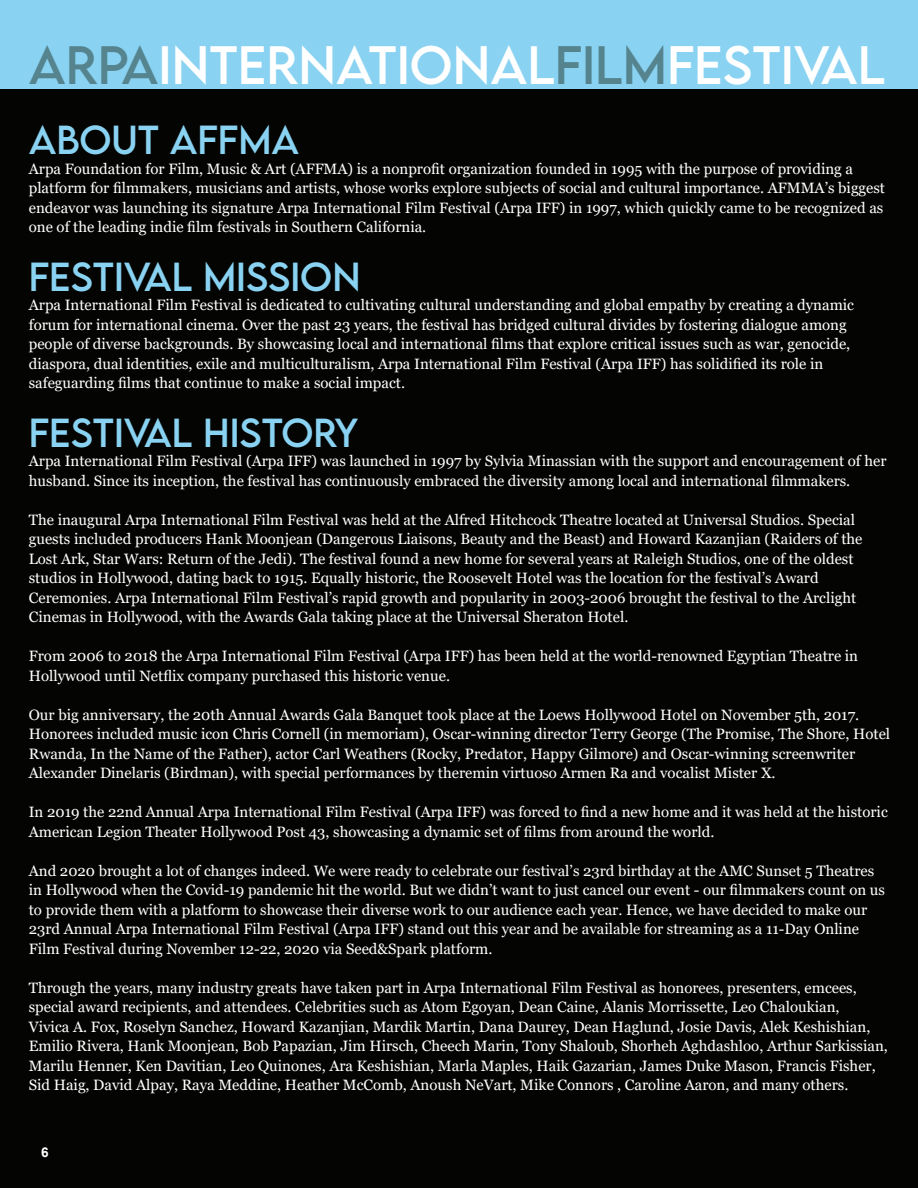
<style>
.page{position:relative;width:918px;height:1188px;background:#fff}
.page>*{position:absolute;margin:0;border:0;box-sizing:border-box;transform-origin:0 0}
.t1{font:48px "LEMONMILK";color:#fff}
.t2{font:48px "LEMONMILK";color:#55848e}
.t3{font:36px "LEMONMILK";color:#89d2f2}
.t4{font:15px/19.5px "Georgia";color:#fff}
.t5{font:700 13.5px "Arial";color:#fff}
.s1{color:#55848e}
</style>
<div class="page">
<div style="left:0;top:81px;width:918px;height:1107px;background:#040503"></div>
<div style="left:0;top:0;width:918px;height:89px;background:#89d2f2"></div>
<h1 class="t2" style="left:29px;top:34px;width:68px">ARPA</h1>
<h1 class="t1" style="left:159px;top:34px;width:649px">INTERNATIONAL<span class="s1">FILM</span>FESTIVAL</h1>
<h2 class="t3" style="left:29px;top:116px;width:54px">ABOUT</h2>
<h2 class="t3" style="left:170px;top:116px;width:54px">AFFMA</h2>
<p class="t4" style="left:29px;top:159px;width:858px">Arpa Foundation for Film, Music &amp; Art (AFFMA) is a nonprofit organization founded in 1995 with the purpose of providing a platform for filmmakers, musicians and artists, whose works explore subjects of social and cultural importance. AFMMA’s biggest endeavor was launching its signature Arpa International Film Festival (Arpa IFF) in 1997, which quickly came to be recognized as one of the leading indie film festivals in Southern California.</p>
<h2 class="t3" style="left:29px;top:253px;width:119px">FESTIVAL</h2>
<h2 class="t3" style="left:203px;top:253px;width:127px">MISSION</h2>
<p class="t4" style="left:29px;top:295px;width:827px">Arpa International Film Festival is dedicated to cultivating cultural understanding and global empathy by creating a dynamic forum for international cinema. Over the past 23 years, the festival has bridged cultural divides by fostering dialogue among people of diverse backgrounds. By showcasing local and international films that explore critical issues such as war, genocide, diaspora, dual identities, exile and multiculturalism, Arpa International Film Festival (Arpa IFF) has solidified its role in safeguarding films that continue to make a social impact.</p>
<h2 class="t3" style="left:29px;top:409px;width:119px">FESTIVAL</h2>
<h2 class="t3" style="left:203px;top:409px;width:61px">HISTORY</h2>
<p class="t4" style="left:29px;top:451px;width:859px">Arpa International Film Festival (Arpa IFF) was launched in 1997 by Sylvia Minassian with the support and encouragement of her husband. Since its inception, the festival has continuously embraced the diversity among local and international filmmakers.</p>
<p class="t4" style="left:29px;top:510px;width:835px">The inaugural Arpa International Film Festival was held at the Alfred Hitchcock Theatre located at Universal Studios. Special guests included producers Hank Moonjean (Dangerous Liaisons, Beauty and the Beast) and Howard Kazanjian (Raiders of the Lost Ark, Star Wars: Return of the Jedi). The festival found a new home for several years at Raleigh Studios, one of the oldest studios in Hollywood, dating back to 1915. Equally historic, the Roosevelt Hotel was the location for the festival’s Award Ceremonies. Arpa International Film Festival’s rapid growth and popularity in 2003-2006 brought the festival to the Arclight Cinemas in Hollywood, with the Awards Gala taking place at the Universal Sheraton Hotel.</p>
<p class="t4" style="left:29px;top:646px;width:831px">From 2006 to 2018 the Arpa International Film Festival (Arpa IFF) has been held at the world-renowned Egyptian Theatre in<br>Hollywood until Netflix company purchased this historic venue.</p>
<p class="t4" style="left:29px;top:705px;width:863px">Our big anniversary, the 20th Annual Awards Gala Banquet took place at the Loews Hollywood Hotel on November 5th, 2017.<br>Honorees included music icon Chris Cornell (in memoriam), Oscar-winning director Terry George (The Promise, The Shore, Hotel Rwanda, In the Name of the Father), actor Carl Weathers (Rocky, Predator, Happy Gilmore) and Oscar-winning screenwriter Alexander Dinelaris (Birdman), with special performances by theremin virtuoso Armen Ra and vocalist Mister X.</p>
<p class="t4" style="left:29px;top:802px;width:861px">In 2019 the 22nd Annual Arpa International Film Festival (Arpa IFF) was forced to find a new home and it was held at the historic<br>American Legion Theater Hollywood Post 43, showcasing a dynamic set of films from around the world.</p>
<p class="t4" style="left:29px;top:861px;width:858px">And 2020 brought a lot of changes indeed. We were ready to celebrate our festival’s 23rd birthday at the AMC Sunset 5 Theatres in Hollywood when the Covid-19 pandemic hit the world. But we didn’t want to just cancel our event - our filmmakers count on us to provide them with a platform to showcase their diverse work to our audience each year. Hence, we have decided to make our 23rd Annual Arpa International Film Festival (Arpa IFF) stand out this year and be available for streaming as a 11-Day Online Film Festival during November 12-22, 2020 via Seed&amp;Spark platform.</p>
<p class="t4" style="left:29px;top:978px;width:861px">Through the years, many industry greats have taken part in Arpa International Film Festival as honorees, presenters, emcees, special award recipients, and attendees. Celebrities such as Atom Egoyan, Dean Caine, Alanis Morrissette, Leo Chaloukian,<br>Vivica A. Fox, Roselyn Sanchez, Howard Kazanjian, Mardik Martin, Dana Daurey, Dean Haglund, Josie Davis, Alek Keshishian, Emilio Rivera, Hank Moonjean, Bob Papazian, Jim Hirsch, Cheech Marin, Tony Shaloub, Shorheh Aghdashloo, Arthur Sarkissian, Marilu Henner, Ken Davitian, Leo Quinones, Ara Keshishian, Marla Maples, Haik Gazarian, James Duke Mason, Francis Fisher, Sid Haig, David Alpay, Raya Meddine, Heather McComb, Anoush NeVart, Mike Connors , Caroline Aaron, and many others.</p>
<p class="t5" style="left:41px;top:1143px;width:9px">6</p>
</div>
